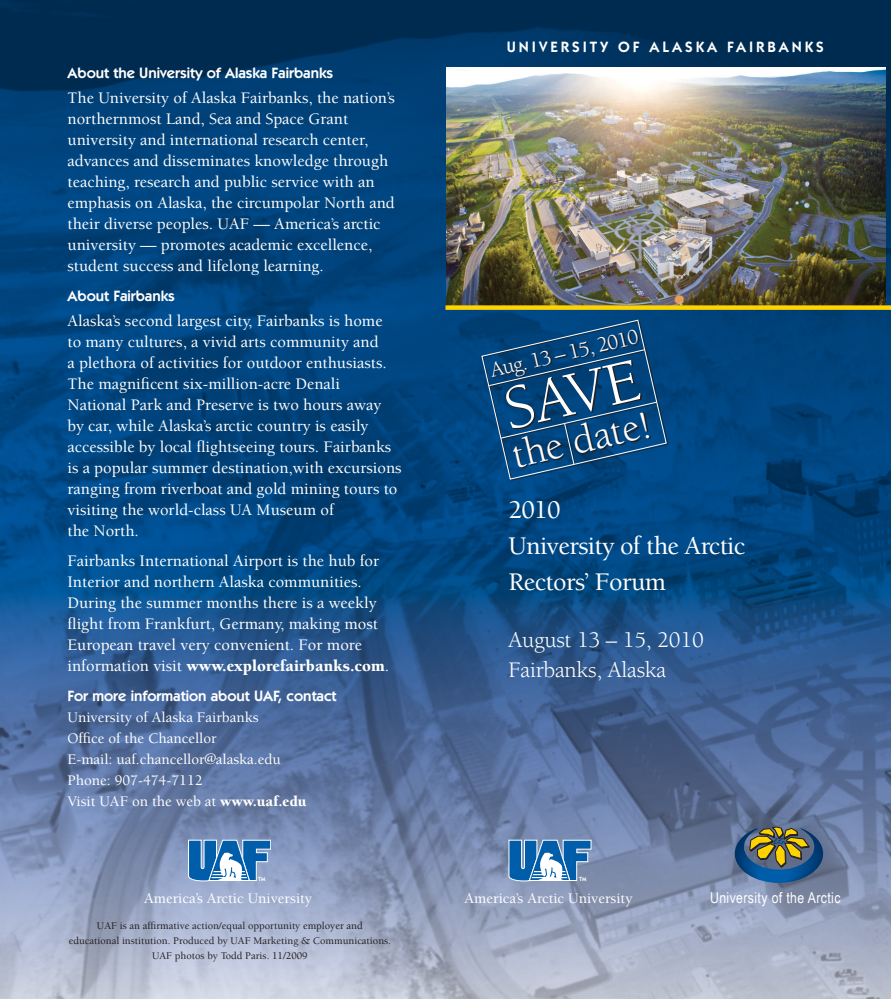
<style>
.page{position:relative;width:891px;height:999px;background:#fff}
.page>*{position:absolute;margin:0;border:0;box-sizing:border-box;transform-origin:0 0}
.Body_Copy{font:63px "Berkeley Std";color:#fff}
.Body_Copy-2{font:40.5px "Berkeley Std";color:#fff}
.t1{font:500 26.1px/36px "Berkeley Std";letter-spacing:-.025em;color:#fff}
.t2{font:22.8px "Berkeley Std";letter-spacing:-.01em;color:#fff}
.Body_Copy-3{font:21.75px "Berkeley Std";color:#fff}
.t3{font:500 16.5px/21px "Berkeley Std";color:#fff}
.t4{font:500 15px/21px "Berkeley Std";color:#fff}
.Subhead{font:600 15px "ITC Kabel Std";color:#fff}
.Subhead-2{font:600 15px "ITC Kabel Std";letter-spacing:.2em;color:#fff}
.t5{font:15px "Arial Narrow";letter-spacing:.025em;color:#fff}
.t6{font:500 10.5px/15px "Berkeley Std";color:#231f20;text-align:center}
.Subhead-3{font:600 6px "ITC Kabel Std";color:#fff}
.s1{font-weight:900}
</style>
<div class="page">
<img style="left:0;top:0;width:891px;height:999px">
<img style="left:446px;top:68px;width:440px;height:237px">
<svg style="left:735px;top:827px;width:88px;height:56px;background:#536a6d"></svg>
<svg style="left:508px;top:840px;width:83px;height:41px"></svg>
<svg style="left:188px;top:840px;width:83px;height:41px"></svg>
<div style="left:446px;top:305px;width:445px;height:5px;background:#ffd300"></div>
<svg style="left:481px;top:319px;width:186px;height:161px;background:#0b4679"></svg>
<p class="Subhead" style="left:68px;top:64px;width:267px">About the University of Alaska Fairbanks</p>
<p class="t3" style="left:68px;top:88px;width:329px">The University of Alaska Fairbanks, the nation’s northernmost Land, Sea and Space Grant university and international research center, advances and disseminates knowledge through teaching, research and public service with an emphasis on Alaska, the circumpolar North and their diverse peoples. UAF — America’s arctic university — promotes academic excellence, student success and lifelong learning.</p>
<p class="Subhead" style="left:68px;top:287px;width:109px">About Fairbanks</p>
<p class="t3" style="left:68px;top:310px;width:336px">Alaska’s second largest city, Fairbanks is home<br>to many cultures, a vivid arts community and<br>a plethora of activities for outdoor enthusiasts.<br>The magnificent six-million-acre Denali National Park and Preserve is two hours away by car, while Alaska’s arctic country is easily accessible by local flightseeing tours. Fairbanks is a popular summer destination,with excursions ranging from riverboat and gold mining tours to visiting the world-class UA Museum of<br>the North.</p>
<p class="t3" style="left:68px;top:550px;width:323px">Fairbanks International Airport is the hub for Interior and northern Alaska communities.<br>During the summer months there is a weekly flight from Frankfurt, Germany, making most European travel very convenient. For more information visit <span class="s1">www.explorefairbanks.com</span>.</p>
<p class="Subhead" style="left:68px;top:687px;width:271px">For more information about UAF, contact</p>
<p class="t4" style="left:68px;top:707px;width:241px">University of Alaska Fairbanks<br>Office of the Chancellor<br>E-mail: uaf.chancellor@alaska.edu<br>Phone: 907-474-7112<br>Visit UAF on the web at <span class="s1">www.uaf.edu</span></p>
<p class="Subhead-2" style="left:507px;top:38px;width:319px">UNIVERSITY OF ALASKA FAIRBANKS</p>
<p class="Body_Copy-3" style="left:488px;top:359px;width:153px;rotate:-13deg">Aug. 13 – 15, 2010</p>
<p class="Body_Copy" style="left:497px;top:377px;width:139px;rotate:-13deg">SAVE</p>
<p class="Body_Copy-2" style="left:508px;top:434px;width:142px;rotate:-13deg">the date!</p>
<p class="t1" style="left:508px;top:492px;width:238px">2010<br>University of the Arctic<br>Rectors’ Forum</p>
<p class="t2" style="left:508px;top:628px;width:197px">August 13 – 15, 2010</p>
<p class="t2" style="left:508px;top:658px;width:159px">Fairbanks, Alaska</p>
<p class="Subhead-3" style="left:258px;top:876px;width:9px">TM</p>
<p class="Subhead-3" style="left:579px;top:875px;width:9px">TM</p>
<p class="t4" style="left:144px;top:888px;width:169px">America’s Arctic University</p>
<p class="t4" style="left:465px;top:888px;width:169px">America’s Arctic University</p>
<p class="t5" style="left:710px;top:889px;width:132px">University of the Arctic</p>
<p class="t6" style="left:69px;top:918px;width:324px">UAF is an affirmative action/equal opportunity employer and<br>educational institution. Produced by UAF Marketing &amp; Communications.<br>UAF photos by Todd Paris. 11/2009</p>
</div>
